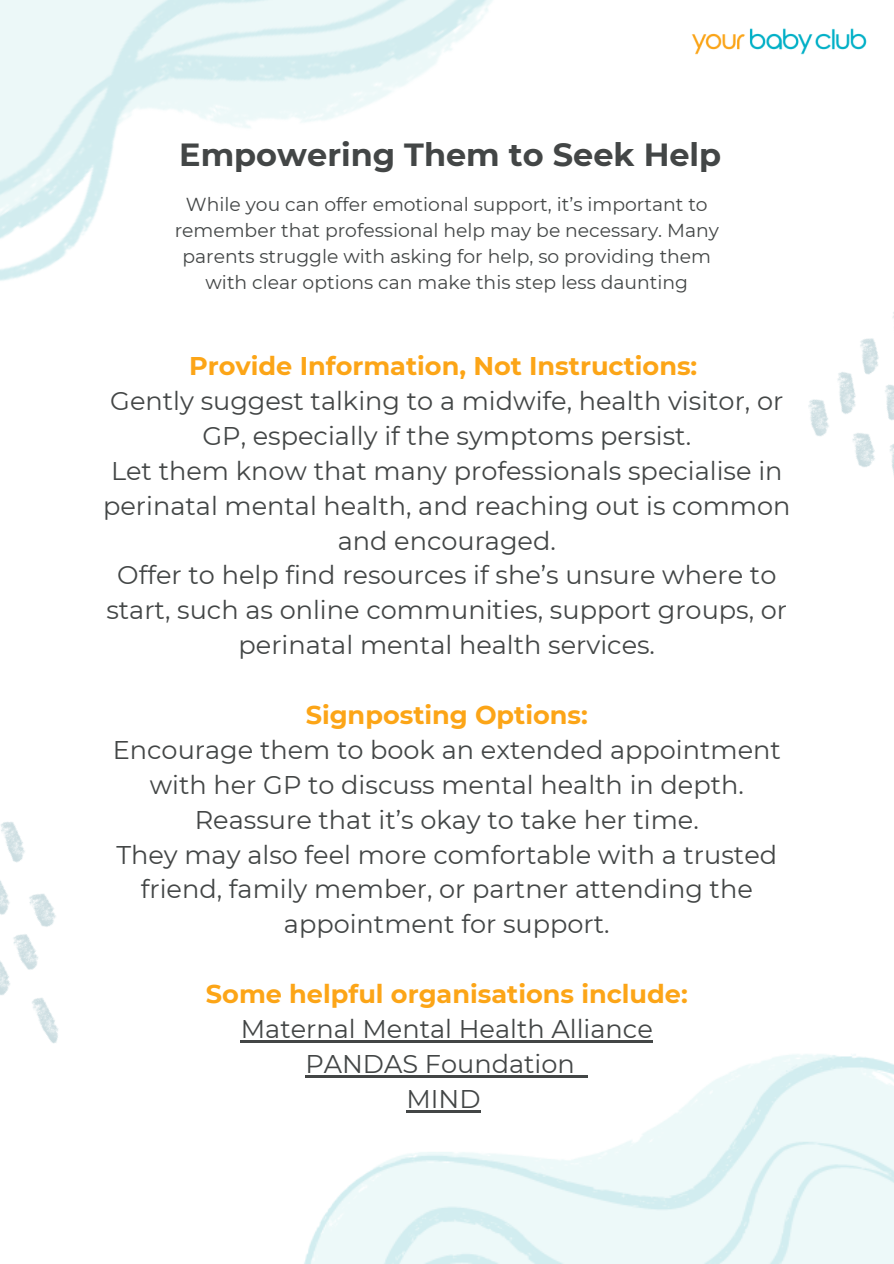
<style>
.page{position:relative;width:894px;height:1264px;background:#fff}
.page>*{position:absolute;margin:0;border:0;box-sizing:border-box;transform-origin:0 0}
.t1{font:700 31.95px "Montserrat";color:#434646}
.t2{font:25.65px/34.8px "Montserrat";color:#434646;text-align:center}
.t3{font:18.75px/25.8px "Montserrat";color:#434646;text-align:center}
.s1{font-weight:700;color:#fca517}
</style>
<div class="page">
<img style="left:243px;top:1040px;width:650px;height:223px">
<img style="left:0;top:0;width:493px;height:281px">
<img style="left:0;top:822px;width:58px;height:222px">
<img style="left:808px;top:317px;width:85px;height:153px">
<img style="left:691px;top:28px;width:176px;height:27px">
<hr style="left:241px;top:1040px;width:411px;height:2px;background:#434646">
<hr style="left:305px;top:1075px;width:283px;height:2px;background:#434646">
<hr style="left:406px;top:1110px;width:74px;height:2px;background:#434646">
<h1 class="t1" style="left:179px;top:135px;width:543px">Empowering Them to Seek Help</h1>
<p class="t3" style="left:175px;top:192px;width:545px">While you can offer emotional support, it’s important to remember that professional help may be necessary. Many parents struggle with asking for help, so providing them with clear options can make this step less daunting</p>
<p class="t2" style="left:103px;top:348px;width:688px"><span class="s1">Provide Information, Not Instructions:<br></span>Gently suggest talking to a midwife, health visitor, or GP, especially if the symptoms persist.<br>Let them know that many professionals specialise in perinatal mental health, and reaching out is common and encouraged.<br>Offer to help find resources if she’s unsure where to start, such as online communities, support groups, or perinatal mental health services.</p>
<p class="t2" style="left:113px;top:697px;width:669px"><span class="s1">Signposting Options:<br></span>Encourage them to book an extended appointment with her GP to discuss mental health in depth.<br>Reassure that it’s okay to take her time.<br>They may also feel more comfortable with a trusted friend, family member, or partner attending the appointment for support.</p>
<h2 class="t2" style="left:206px;top:976px;width:483px"><span class="s1">Some helpful organisations include:<br></span>Maternal Mental Health Alliance<br>PANDAS Foundation<br>MIND</h2>
</div>
